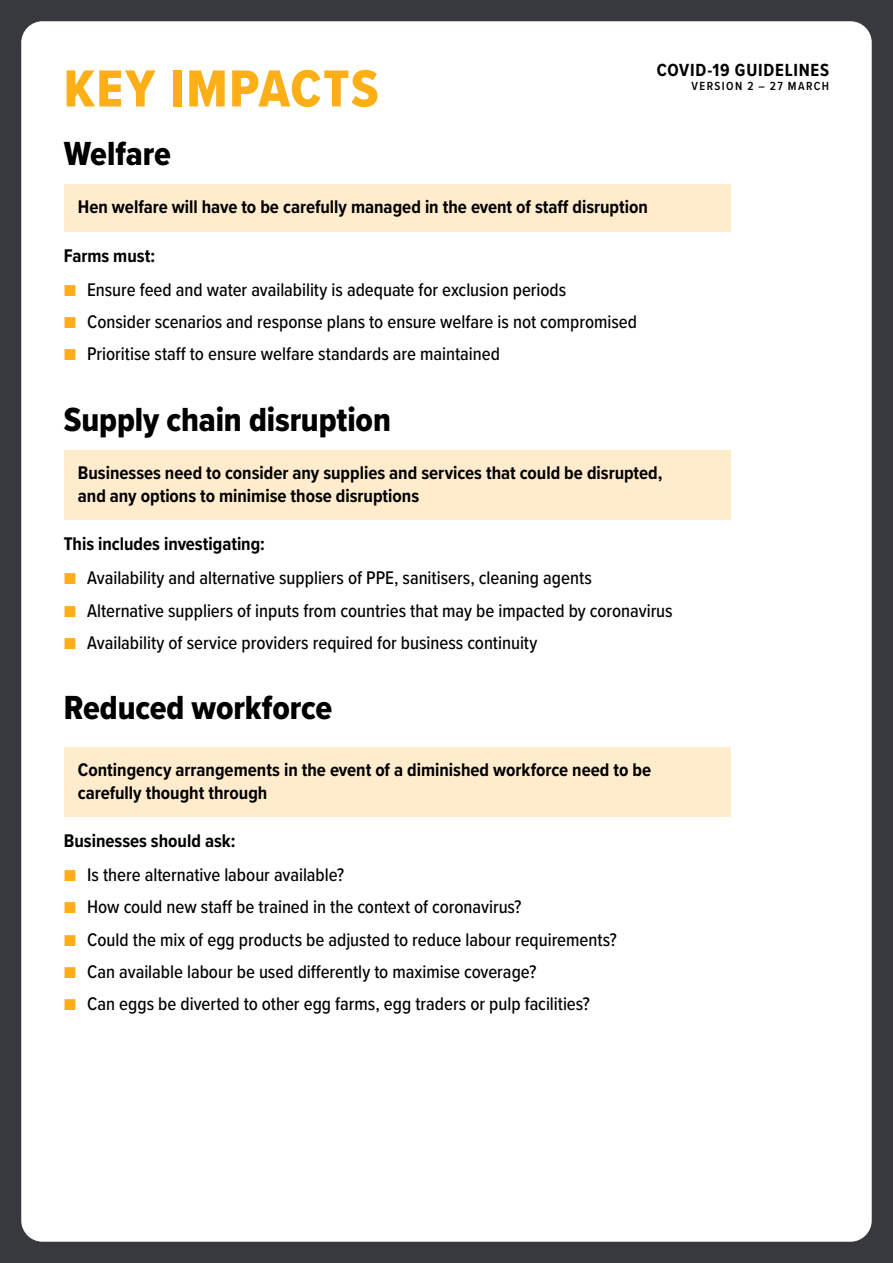
<style>
.page{position:relative;width:893px;height:1263px;background:#38393f}
.page>*{position:absolute;margin:0;border:0;box-sizing:border-box;transform-origin:0 0}
.t1{font:54px "Proxima Nova Cond Extrabld";letter-spacing:.03em;color:#fcaf17}
.t2{font:34.65px "Proxima Nova Cond Extrabld";letter-spacing:-.005em;color:#000}
.t3{font:500 18.9px "Proxima Nova Cond";color:#000}
.t4{font:700 18.9px/22.8px "Proxima Nova Cond";color:#000}
.t5{font:700 18.15px "Proxima Nova Cond";letter-spacing:.045em;color:#000}
.t6{font:600 12.15px "Proxima Nova Cond";letter-spacing:.115em;color:#000}
.s1{color:#fcaf17}
</style>
<div class="page">
<div style="left:21px;top:21px;width:851px;height:1221px;background:#fff;border-radius:21px"></div>
<div style="left:64px;top:184px;width:666px;height:47px;background:#ffeccd"></div>
<div style="left:64px;top:450px;width:666px;height:70px;background:#ffeccd"></div>
<div style="left:64px;top:747px;width:666px;height:69px;background:#ffeccd"></div>
<h1 class="t1" style="left:64px;top:49px;width:316px">KEY IMPACTS</h1>
<h2 class="t2" style="left:64px;top:128px;width:109px">Welfare</h2>
<p class="t4" style="left:78px;top:195px;width:572px">Hen welfare will have to be carefully managed in the event of staff disruption</p>
<p class="t4" style="left:64px;top:244px;width:93px">Farms must:</p>
<p class="t3" style="left:64px;top:276px;width:504px"><span class="s1">■</span> Ensure feed and water availability is adequate for exclusion periods</p>
<p class="t3" style="left:64px;top:308px;width:575px"><span class="s1">■</span> Consider scenarios and response plans to ensure welfare is not compromised</p>
<p class="t3" style="left:64px;top:340px;width:438px"><span class="s1">■</span> Prioritise staff to ensure welfare standards are maintained</p>
<p class="t5" style="left:657px;top:57px;width:174px">COVID-19 GUIDELINES</p>
<p class="t6" style="left:691px;top:77px;width:139px">VERSION 2 – 27 MARCH</p>
<h2 class="t2" style="left:64px;top:394px;width:329px">Supply chain disruption</h2>
<p class="t4" style="left:78px;top:461px;width:586px">Businesses need to consider any supplies and services that could be disrupted, and any options to minimise those disruptions</p>
<p class="t4" style="left:64px;top:532px;width:203px">This includes investigating:</p>
<p class="t3" style="left:64px;top:564px;width:530px"><span class="s1">■</span> Availability and alternative suppliers of PPE, sanitisers, cleaning agents</p>
<p class="t3" style="left:64px;top:596px;width:610px"><span class="s1">■</span> Alternative suppliers of inputs from countries that may be impacted by coronavirus</p>
<p class="t3" style="left:64px;top:628px;width:475px"><span class="s1">■</span> Availability of service providers required for business continuity</p>
<h2 class="t2" style="left:64px;top:682px;width:270px">Reduced workforce</h2>
<p class="t4" style="left:78px;top:758px;width:575px">Contingency arrangements in the event of a diminished workforce need to be carefully thought through</p>
<p class="t4" style="left:64px;top:829px;width:173px">Businesses should ask:</p>
<p class="t3" style="left:64px;top:861px;width:282px"><span class="s1">■</span> Is there alternative labour available?</p>
<p class="t3" style="left:64px;top:893px;width:459px"><span class="s1">■</span> How could new staff be trained in the context of coronavirus?</p>
<p class="t3" style="left:64px;top:925px;width:555px"><span class="s1">■</span> Could the mix of egg products be adjusted to reduce labour requirements?</p>
<p class="t3" style="left:64px;top:957px;width:474px"><span class="s1">■</span> Can available labour be used differently to maximise coverage?</p>
<p class="t3" style="left:64px;top:990px;width:528px"><span class="s1">■</span> Can eggs be diverted to other egg farms, egg traders or pulp facilities?</p>
</div>
